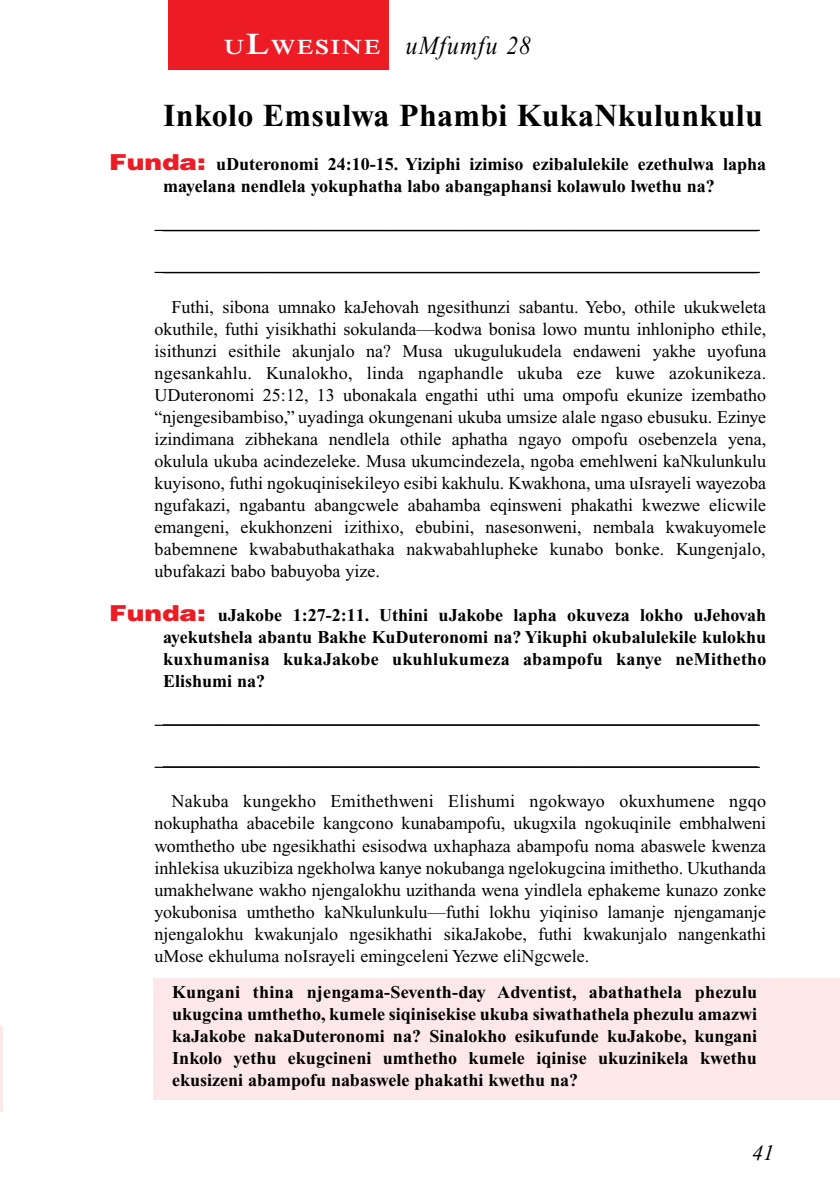
<style>
.page{position:relative;width:840px;height:1191px;background:#fff}
.page>*{position:absolute;margin:0;border:0;box-sizing:border-box;transform-origin:0 0}
.t1{font:700 32px "Times New Roman PS Std";letter-spacing:.01em;color:#000}
.t2{font:italic 26px "Times New Roman PS Std";letter-spacing:.05em;color:#000;scale:.9 1}
.t3{font:italic 22px "Times New Roman PS Std";color:#000}
.t4{font:18px/22px "Times New Roman PS Std";color:#000;text-align:justify}
.t5{font:700 18px/22px "Times New Roman PS Std";color:#000;text-align:justify}
.s1{font-family:"Times NRMT Std";font-weight:600;font-style:normal;font-size:21px;color:#fff}
.s2{font-family:"Times NRMT Std";font-weight:600;font-style:normal;font-size:30px;color:#fff}
.s3{font-family:"Helvetica LT Std";font-weight:900;font-size:22px;color:#ed1c24}
</style>
<div class="page">
<div style="left:168px;top:0;width:220px;height:69px;background:#ed1c24"></div>
<div style="left:153px;top:978px;width:686px;height:122px;background:#fde8e9"></div>
<hr style="left:0;top:1026px;width:2px;height:86px;background:#fde8e9">
<hr style="left:154px;top:230px;width:605px;height:1px;background:#000">
<hr style="left:154px;top:272px;width:605px;height:1px;background:#000">
<hr style="left:154px;top:724px;width:605px;height:2px;background:#000">
<hr style="left:154px;top:766px;width:605px;height:2px;background:#000">
<h2 class="t2" style="left:223px;top:32px;width:343px"><span class="s1">U</span><span class="s2">L</span><span class="s1">WESINE</span> uMfumfu 28</h2>
<h1 class="t1" style="left:163px;top:97px;width:600px">Inkolo Emsulwa Phambi KukaNkulunkulu</h1>
<p class="t5" style="left:109px;top:153px;width:658px;text-align:center"><span class="s3">Funda:</span> uDuteronomi 24:10-15. Yiziphi izimiso ezibalulekile ezethulwa lapha mayelana nendlela yokuphatha labo abangaphansi kolawulo lwethu na?</p>
<p class="t4" style="left:154px;top:296px;width:613px;text-indent:17px">Futhi, sibona umnako kaJehovah ngesithunzi sabantu. Yebo, othile ukukweleta okuthile, futhi yisikhathi sokulanda—kodwa bonisa lowo muntu inhlonipho ethile, isithunzi esithile akunjalo na? Musa ukugulukudela endaweni yakhe uyofuna ngesankahlu. Kunalokho, linda ngaphandle ukuba eze kuwe azokunikeza.<br>UDuteronomi 25:12, 13 ubonakala engathi uthi uma ompofu ekunize izembatho “njengesibambiso,” uyadinga okungenani ukuba umsize alale ngaso ebusuku. Ezinye izindimana zibhekana nendlela othile aphatha ngayo ompofu osebenzela yena, okulula ukuba acindezeleke. Musa ukumcindezela, ngoba emehlweni kaNkulunkulu kuyisono, futhi ngokuqinisekileyo esibi kakhulu. Kwakhona, uma uIsrayeli wayezoba ngufakazi, ngabantu abangcwele abahamba eqinsweni phakathi kwezwe elicwile emangeni, ekukhonzeni izithixo, ebubini, nasesonweni, nembala kwakuyomele babemnene kwababuthakathaka nakwabahlupheke kunabo bonke. Kungenjalo, ubufakazi babo babuyoba yize.</p>
<p class="t5" style="left:163px;top:604px;width:604px;text-indent:-54px"><span class="s3">Funda:</span> uJakobe 1:27-2:11. Uthini uJakobe lapha okuveza lokho uJehovah ayekutshela abantu Bakhe KuDuteronomi na? Yikuphi okubalulekile kulokhu kuxhumanisa kukaJakobe ukuhlukumeza abampofu kanye neMithetho Elishumi na?</p>
<p class="t4" style="left:163px;top:706px;width:595px">__________________________________________________________________</p>
<p class="t4" style="left:163px;top:748px;width:595px">__________________________________________________________________</p>
<p class="t4" style="left:154px;top:790px;width:613px;text-indent:17px">Nakuba kungekho Emithethweni Elishumi ngokwayo okuxhumene ngqo nokuphatha abacebile kangcono kunabampofu, ukugxila ngokuqinile embhalweni womthetho ube ngesikhathi esisodwa uxhaphaza abampofu noma abaswele kwenza inhlekisa ukuzibiza ngekholwa kanye nokubanga ngelokugcina imithetho. Ukuthanda umakhelwane wakho njengalokhu uzithanda wena yindlela ephakeme kunazo zonke yokubonisa umthetho kaNkulunkulu—futhi lokhu yiqiniso lamanje njengamanje njengalokhu kwakunjalo ngesikhathi sikaJakobe, futhi kwakunjalo nangenkathi uMose ekhuluma noIsrayeli emingceleni Yezwe eliNgcwele.</p>
<p class="t5" style="left:172px;top:981px;width:586px">Kungani thina njengama-Seventh-day Adventist, abathathela phezulu ukugcina umthetho, kumele siqinisekise ukuba siwathathela phezulu amazwi kaJakobe nakaDuteronomi na? Sinalokho esikufunde kuJakobe, kungani Inkolo yethu ekugcineni umthetho kumele iqinise ukuzinikela kwethu ekusizeni abampofu nabaswele phakathi kwethu na?</p>
<p class="t3" style="left:751px;top:1140px;width:23px">41</p>
</div>
